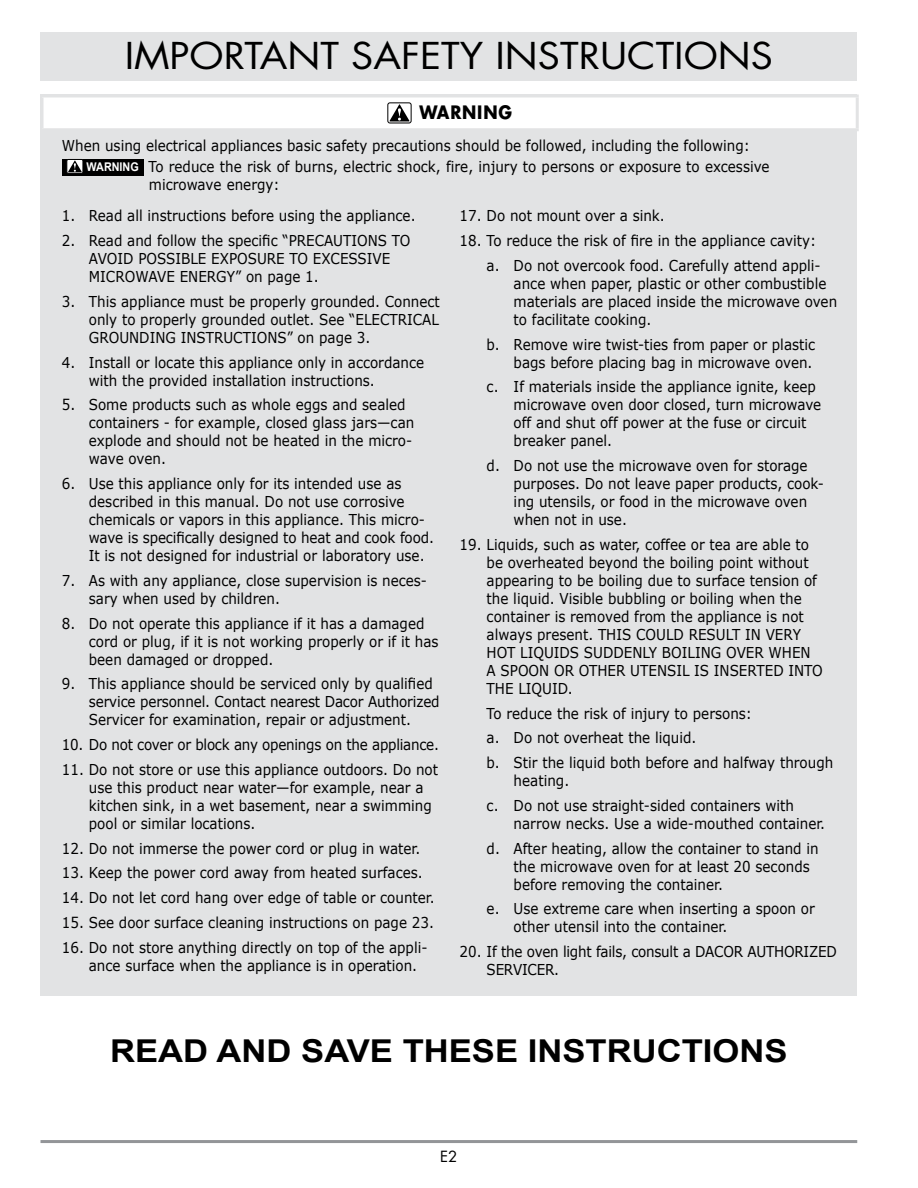
<style>
.page{position:relative;width:918px;height:1188px;background:#fff}
.page>*{position:absolute;margin:0;border:0;box-sizing:border-box;transform-origin:0 0}
.t1{font:36px "Futura Std";color:#000;scale:1.1 1}
.t2{font:700 31.5px "Arial";color:#000;scale:1.1 1}
.t3{font:700 18px "Futura Std";color:#000;scale:.9 1}
.t4{font:15px/18px "Verdana";color:#000;scale:.9 1}
.t5{font:15px "Verdana";letter-spacing:-.02em;color:#000;scale:.9 1}
.t6{font:15px "Futura Std";color:#000}
.s1{font-family:"Arial";font-weight:700;font-size:12px;color:#fff}
</style>
<div class="page">
<hr style="left:40px;top:1140px;width:817px;height:3px;background:#939598">
<div style="left:40px;top:32px;width:817px;height:49px;background:#e2e3e4"></div>
<div style="left:40px;top:94px;width:817px;height:902px;background:#e2e3e4"></div>
<div style="left:42px;top:96px;width:815px;height:34px;background:#fff"></div>
<hr style="left:40px;top:94px;width:819px;height:3px;background:#e2e3e4">
<svg style="left:42px;top:97px;width:2px;height:31px"></svg>
<hr style="left:856px;top:97px;width:3px;height:31px;background:#e2e3e4">
<hr style="left:40px;top:128px;width:819px;height:3px;background:#e2e3e4">
<div style="left:387px;top:102px;width:25px;height:21px;border:1px solid #000;border-radius:2px"></div>
<svg style="left:389px;top:104px;width:21px;height:17px"></svg>
<div style="left:62px;top:159px;width:81px;height:16px;background:#000"></div>
<div style="left:67px;top:159px;width:16px;height:15px;border:1px solid #000"></div>
<svg style="left:68px;top:160px;width:14px;height:12px"></svg>
<h1 class="t1" style="left:125px;top:32px;width:585px">IMPORTANT SAFETY INSTRUCTIONS</h1>
<p class="t3" style="left:419px;top:101px;width:35px">WARNING</p>
<p class="t4" style="left:87px;top:134px;width:760px;line-height:21.1px;text-indent:-25px">When using electrical appliances basic safety precautions should be followed, including the following:<br><span class="s1">WARNING</span> To reduce the risk of burns, electric shock, fire, injury to persons or exposure to excessive</p>
<p class="t4" style="left:149px;top:175px;width:147px">microwave energy:</p>
<p class="t4" style="left:62px;top:207px;width:395px">1. Read all instructions before using the appliance.</p>
<p class="t4" style="left:89px;top:231px;width:359px;text-indent:-27px">2. Read and follow the specific “PRECAUTIONS TO<br>AVOID POSSIBLE EXPOSURE TO EXCESSIVE<br>MICROWAVE ENERGY” on page 1.</p>
<p class="t4" style="left:89px;top:292px;width:391px;text-align:justify;text-indent:-27px">3. This appliance must be properly grounded. Connect only to properly grounded outlet. See “ELECTRICAL GROUNDING INSTRUCTIONS” on page 3.</p>
<p class="t4" style="left:89px;top:353px;width:374px;text-indent:-27px">4. Install or locate this appliance only in accordance with the provided installation instructions.</p>
<p class="t4" style="left:89px;top:396px;width:363px;text-indent:-27px">5. Some products such as whole eggs and sealed containers - for example, closed glass jars—can explode and should not be heated in the micro&shy;wave oven.</p>
<p class="t4" style="left:89px;top:474px;width:385px;text-indent:-27px">6. Use this appliance only for its intended use as described in this manual. Do not use corrosive chemicals or vapors in this appliance. This micro&shy;wave is specifically designed to heat and cook food.<br>It is not designed for industrial or laboratory use.</p>
<p class="t4" style="left:89px;top:571px;width:377px;text-indent:-27px">7. As with any appliance, close supervision is neces&shy;sary when used by children.</p>
<p class="t4" style="left:89px;top:614px;width:390px;text-indent:-27px">8. Do not operate this appliance if it has a damaged cord or plug, if it is not working properly or if it has been damaged or dropped.</p>
<p class="t4" style="left:89px;top:675px;width:391px;text-indent:-27px">9. This appliance should be serviced only by qualified service personnel. Contact nearest Dacor Authorized<br>Servicer for examination, repair or adjustment.</p>
<p class="t5" style="left:62px;top:735px;width:421px">10. Do not cover or block any openings on the appliance.</p>
<p class="t4" style="left:89px;top:760px;width:390px;text-indent:-27px">11. Do not store or use this appliance outdoors. Do not use this product near water—for example, near a kitchen sink, in a wet basement, near a swimming pool or similar locations.</p>
<p class="t4" style="left:62px;top:839px;width:400px">12. Do not immerse the power cord or plug in water.</p>
<p class="t4" style="left:62px;top:864px;width:403px">13. Keep the power cord away from heated surfaces.</p>
<p class="t4" style="left:62px;top:888px;width:416px">14. Do not let cord hang over edge of table or counter.</p>
<p class="t4" style="left:62px;top:913px;width:415px">15. See door surface cleaning instructions on page 23.</p>
<p class="t4" style="left:89px;top:938px;width:378px;text-indent:-27px">16. Do not store anything directly on top of the appli&shy;ance surface when the appliance is in operation.</p>
<p class="t4" style="left:460px;top:207px;width:230px">17. Do not mount over a sink.</p>
<p class="t4" style="left:460px;top:228px;width:403px;line-height:24.8px;text-align:right">18. To reduce the risk of fire in the appliance cavity: a. Do not overcook food. Carefully attend appli-</p>
<p class="t4" style="left:514px;top:274px;width:361px">ance when paper, plastic or other combustible materials are placed inside the microwave oven to facilitate cooking.</p>
<p class="t4" style="left:487px;top:335px;width:367px;text-align:right">b. Remove wire twist-ties from paper or plastic bags before placing bag in microwave oven.</p>
<p class="t4" style="left:514px;top:378px;width:343px;text-indent:-27px">c. If materials inside the appliance ignite, keep microwave oven door closed, turn microwave off and shut off power at the fuse or circuit breaker panel.</p>
<p class="t4" style="left:514px;top:456px;width:346px;text-indent:-27px">d. Do not use the microwave oven for storage purposes. Do not leave paper products, cook&shy;ing utensils, or food in the microwave oven when not in use.</p>
<p class="t4" style="left:487px;top:535px;width:375px;text-indent:-27px">19. Liquids, such as water, coffee or tea are able to be overheated beyond the boiling point without appearing to be boiling due to surface tension of the liquid. Visible bubbling or boiling when the container is removed from the appliance is not always present. THIS COULD RESULT IN VERY HOT LIQUIDS SUDDENLY BOILING OVER WHEN A SPOON OR OTHER UTENSIL IS INSERTED INTO THE LIQUID.</p>
<p class="t4" style="left:487px;top:700px;width:387px;line-height:24.8px">To reduce the risk of injury to persons:<br>a. Do not overheat the liquid.<br>b. Stir the liquid both before and halfway through</p>
<p class="t4" style="left:487px;top:768px;width:343px;line-height:24.8px;text-indent:27px">heating.<br>c. Do not use straight-sided containers with</p>
<p class="t4" style="left:487px;top:811px;width:378px;line-height:24.8px;text-indent:27px">narrow necks. Use a wide-mouthed container. d. After heating, allow the container to stand in</p>
<p class="t4" style="left:514px;top:857px;width:331px">the microwave oven for at least 20 seconds before removing the container.</p>
<p class="t4" style="left:514px;top:900px;width:336px;text-indent:-27px">e. Use extreme care when inserting a spoon or other utensil into the container.</p>
<p class="t4" style="left:487px;top:942px;width:391px;text-indent:-27px">20. If the oven light fails, consult a DACOR AUTHORIZED<br>SERVICER.</p>
<h2 class="t2" style="left:110px;top:1031px;width:329px">READ AND SAVE THESE</h2>
<h2 class="t2" style="left:528px;top:1031px;width:31px">INSTR</h2>
<h2 class="t2" style="left:632px;top:1031px;width:119px">UCTIONS</h2>
<p class="t6" style="left:440px;top:1147px;width:19px">E2</p>
</div>
